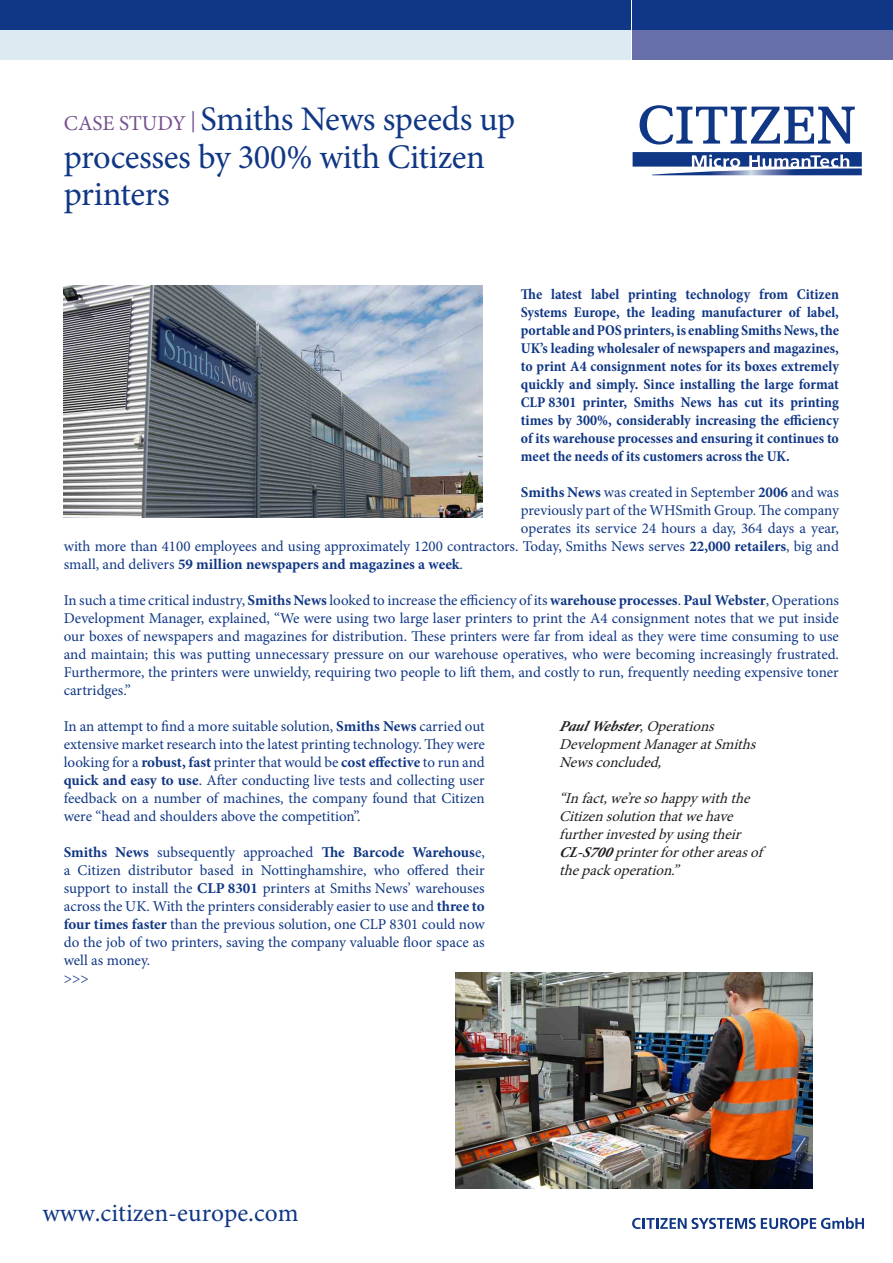
<style>
.page{position:relative;width:893px;height:1263px;background:#fff}
.page>*{position:absolute;margin:0;border:0;box-sizing:border-box;transform-origin:0 0}
.t1{font:34.5px/37.5px "Minion Pro";letter-spacing:-.01em;color:#103785}
.t2{font:25.5px "Minion Pro";color:#103785}
.t3{font:15px/18px "Minion Pro";color:#103785;text-align:justify}
.t4{font:700 condensed 15px/18px "Minion Pro";color:#103785;text-align:justify}
.t5{font:italic 15px/18px "Minion Pro";color:#231f20}
.t6{font:700 15px "Minion Pro";color:#103785}
.s1{font-size:21.15px;color:#75518e}
.s2{font-weight:700}
.s3{font-weight:400}
</style>
<div class="page">
<div style="left:0;top:30px;width:630px;height:30px;background:#dcebf1"></div>
<div style="left:632px;top:30px;width:261px;height:30px;background:#666fa9"></div>
<div style="left:0;top:0;width:630px;height:30px;background:#103785"></div>
<div style="left:632px;top:0;width:261px;height:30px;background:#103785"></div>
<svg style="left:633px;top:152px;width:229px;height:23px"></svg>
<svg style="left:640px;top:105px;width:215px;height:40px"></svg>
<svg style="left:632px;top:1217px;width:232px;height:12px"></svg>
<img style="left:64px;top:286px;width:418px;height:231px">
<img style="left:455px;top:972px;width:357px;height:216px">
<p class="t1" style="left:64px;top:101px;width:453px"><span class="s1">CASE STUDY |</span> Smiths News speeds up processes by 300% with Citizen printers</p>
<p class="t4" style="left:521px;top:285px;width:320px">The latest label printing technology from Citizen Systems Europe, the leading manufacturer of label, portable and POS printers, is enabling Smiths News, the UK’s leading wholesaler of newspapers and magazines, to print A4 consignment notes for its boxes extremely quickly and simply. Since installing the large format CLP 8301 printer, Smiths News has cut its printing times by 300%, considerably increasing the efficiency of its warehouse processes and ensuring it continues to meet the needs of its customers across the UK.</p>
<p class="t3" style="left:521px;top:483px;width:320px"><span class="s2">Smiths News</span> was created in September <span class="s2">2006</span> and was</p>
<p class="t3" style="left:521px;top:501px;width:320px">previously part of the WHSmith Group. The company</p>
<p class="t3" style="left:521px;top:519px;width:320px">operates its service 24 hours a day, 364 days a year,</p>
<p class="t3" style="left:64px;top:537px;width:777px">with more than 4100 employees and using approximately 1200 contractors. Today, Smiths News serves <span class="s2">22,000 retailers</span>, big and</p>
<p class="t6" style="left:64px;top:554px;width:401px"><span class="s3">small, and delivers</span> 59 million newspapers and magazines a week<span class="s3">.</span></p>
<p class="t3" style="left:64px;top:591px;width:777px">In such a time critical industry, <span class="s2">Smiths News</span> looked to increase the efficiency of its <span class="s2">warehouse processes</span>. <span class="s2">Paul Webster</span>, Operations Development Manager, explained, “We were using two large laser printers to print the A4 consignment notes that we put inside our boxes of newspapers and magazines for distribution. These printers were far from ideal as they were time consuming to use and maintain; this was putting unnecessary pressure on our warehouse operatives, who were becoming increasingly frustrated.<br>Furthermore, the printers were unwieldy, requiring two people to lift them, and costly to run, frequently needing expensive toner cartridges.”</p>
<p class="t5" style="left:559px;top:717px;width:203px"><span class="s2">Paul Webster</span>,Operations<br>DevelopmentManageratSmiths<br>Newsconcluded,</p>
<p class="t5" style="left:559px;top:789px;width:206px">“Infact,we’resohappywiththe<br>Citizensolutionthatwehave furtherinvestedbyusingtheir<br><span class="s2">CL-S700</span>printerforotherareasof thepackoperation.”</p>
<p class="t3" style="left:64px;top:717px;width:423px">In an attempt to find a more suitable solution, <span class="s2">Smiths News</span> carried out extensive market research into the latest printing technology. They were looking for a <span class="s2">robust, fast</span> printer that would be <span class="s2">cost effective</span> to run and <span class="s2">quick and easy to use</span>. After conducting live tests and collecting user feedback on a number of machines, the company found that Citizen were “head and shoulders above the competition”.</p>
<p class="t3" style="left:64px;top:843px;width:422px"><span class="s2">Smiths News</span> subsequently approached <span class="s2">The Barcode Warehous</span>e, a Citizen distributor based in Nottinghamshire, who offered their support to install the <span class="s2">CLP 8301</span> printers at Smiths News’ warehouses across the UK. With the printers considerably easier to use and <span class="s2">three to four times faster</span> than the previous solution, one CLP 8301 could now do the job of two printers, saving the company valuable floor space as well as money.</p>
<p class="t3" style="left:64px;top:969px;width:26px">&gt;&gt;&gt;</p>
<p class="t2" style="left:43px;top:1196px;width:258px">www.citizen-europe.com</p>
</div>
